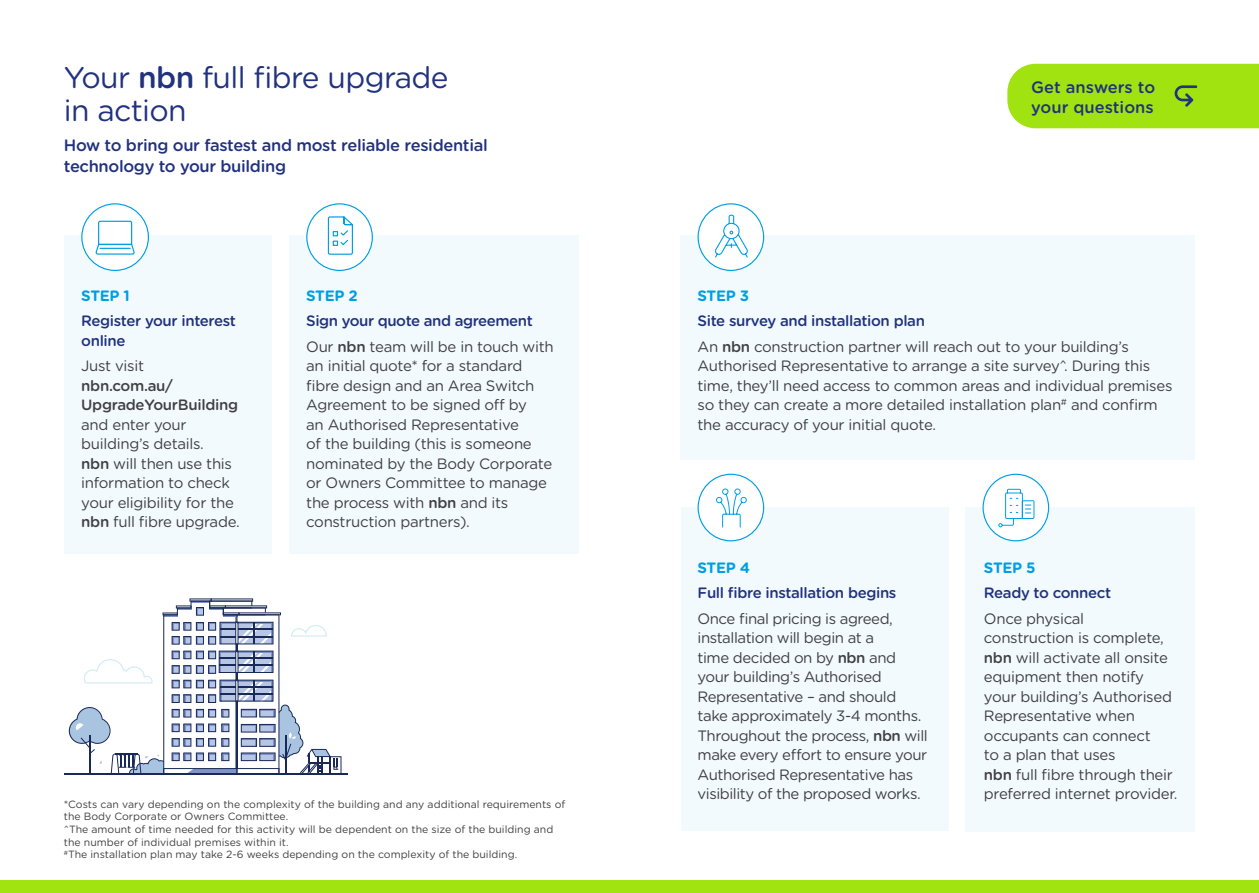
<style>
.page{position:relative;width:1259px;height:893px;background:#fff}
.page>*{position:absolute;margin:0;border:0;box-sizing:border-box;transform-origin:0 0}
.t1{font:30px/33px "Gotham Rounded";letter-spacing:-.02em;color:#21327e}
.t2{font:500 16.5px/21px "Gotham Rounded";letter-spacing:-.02em;color:#21327e}
.t3{font:500 16.5px/19.8px "Gotham Rounded";color:#21327e}
.t4{font:15px/19.5px "Gotham Rounded";letter-spacing:-.02em;color:#414042}
.t5{font:500 15px/25.5px "Gotham Rounded";letter-spacing:-.025em;color:#21327e}
.t6{font:500 15px/19.5px "Gotham Rounded";letter-spacing:-.02em;color:#414042}
.t7{font:700 15px "Gotham Rounded";letter-spacing:-.02em;color:#009fe3}
.t8{font:10.5px/12.6px "Gotham Rounded";color:#414042}
.s1{font-weight:500}
.s2{font-weight:400;color:#414042}
.s3{color:#414042}
.s4{font-weight:500;color:#21327e}
</style>
<div class="page">
<div style="left:1007px;top:64px;width:252px;height:64px;background:#a0e311"></div>
<div style="left:680px;top:235px;width:515px;height:225px;background:#f2fafe"></div>
<div style="left:698px;top:204px;width:65px;height:66px;background:#fff;border-radius:50%"></div>
<div style="left:697px;top:203px;width:67px;height:68px;border:1px solid #009fe3;border-radius:50%"></div>
<svg style="left:715px;top:214px;width:33px;height:44px"></svg>
<div style="left:289px;top:235px;width:290px;height:319px;background:#f2fafe"></div>
<div style="left:307px;top:204px;width:65px;height:66px;background:#fff;border-radius:50%"></div>
<div style="left:306px;top:203px;width:67px;height:68px;border:1px solid #009fe3;border-radius:50%"></div>
<svg style="left:327px;top:216px;width:26px;height:39px"></svg>
<div style="left:65px;top:235px;width:207px;height:319px;background:#f2fafe"></div>
<div style="left:82px;top:204px;width:66px;height:66px;background:#fff;border-radius:50%"></div>
<div style="left:81px;top:203px;width:68px;height:68px;border:1px solid #009fe3;border-radius:50%"></div>
<svg style="left:95px;top:220px;width:40px;height:35px"></svg>
<div style="left:680px;top:507px;width:268px;height:324px;background:#f2fafe"></div>
<div style="left:698px;top:474px;width:65px;height:67px;background:#fff;border-radius:50%"></div>
<div style="left:697px;top:474px;width:67px;height:67px;border:1px solid #009fe3;border-radius:50%"></div>
<svg style="left:716px;top:488px;width:31px;height:40px"></svg>
<div style="left:965px;top:507px;width:229px;height:324px;background:#f2fafe"></div>
<div style="left:983px;top:474px;width:65px;height:67px;background:#fff;border-radius:50%"></div>
<div style="left:982px;top:474px;width:67px;height:67px;border:1px solid #009fe3;border-radius:50%"></div>
<svg style="left:998px;top:488px;width:37px;height:40px"></svg>
<hr style="left:64px;top:773px;width:284px;height:1px;background:#1a2a57">
<svg style="left:212px;top:598px;width:41px;height:2px"></svg>
<svg style="left:189px;top:598px;width:23px;height:2px"></svg>
<svg style="left:69px;top:600px;width:272px;height:173px"></svg>
<div style="left:0;top:880px;width:1259px;height:13px;background:#a0e311"></div>
<h1 class="t1" style="left:64px;top:60px;width:386px">Your <span class="s1">nbn</span> full fibre upgrade in action</h1>
<p class="t2" style="left:64px;top:134px;width:425px">How to bring our fastest and most reliable residential technology to your building</p>
<p class="t7" style="left:81px;top:285px;width:50px">STEP 1</p>
<p class="t5" style="left:81px;top:311px;width:156px;line-height:19.5px">Register your interest online</p>
<p class="t4" style="left:81px;top:356px;width:64px">Just visit</p>
<p class="t6" style="left:81px;top:375px;width:158px">nbn.com.au/<br>UpgradeYourBuilding</p>
<p class="t4" style="left:81px;top:414px;width:160px">and enter your building’s details.<br><span class="s1">nbn</span> will then use this information to check your eligibility for the <span class="s1">nbn</span> full fibre upgrade.</p>
<p class="t7" style="left:306px;top:285px;width:53px">STEP 2</p>
<p class="t5" style="left:306px;top:308px;width:249px">Sign your quote and agreement<br><span class="s2">Our</span> <span class="s3">nbn</span> <span class="s2">team will be in touch with</span></p>
<p class="t4" style="left:306px;top:356px;width:247px">an initial quote* for a standard fibre design and an Area Switch<br>Agreement to be signed off by<br>an Authorised Representative<br>of the building (this is someone nominated by the Body Corporate or Owners Committee to manage the process with <span class="s1">nbn</span> and its construction partners).</p>
<p class="t8" style="left:64px;top:797px;width:503px">*Costs can vary depending on the complexity of the building and any additional requirements of the Body Corporate or Owners Committee.<br>^The amount of time needed for this activity will be dependent on the size of the building and the number of individual premises within it.<br><sup>#</sup>The installation plan may take 2-6 weeks depending on the complexity of the building.</p>
<p class="t3" style="left:1031px;top:76px;width:125px">Get answers to your questions</p>
<p class="t7" style="left:697px;top:285px;width:53px">STEP 3</p>
<p class="t4" style="left:697px;top:308px;width:433px;line-height:25.5px"><span class="s4">Site survey and installation plan<br></span>An <span class="s1">nbn</span> construction partner will reach out to your building’s</p>
<p class="t4" style="left:697px;top:356px;width:476px">Authorised Representative to arrange a site survey^. During this time, they’ll need access to common areas and individual premises so they can create a more detailed installation plan<sup>#</sup> and confirm the accuracy of your initial quote.</p>
<p class="t7" style="left:697px;top:556px;width:54px">STEP 4</p>
<p class="t5" style="left:697px;top:579px;width:200px">Full fibre installation begins</p>
<p class="t4" style="left:697px;top:608px;width:232px">Once final pricing is agreed, installation will begin at a<br>time decided on by <span class="s1">nbn</span> and your building’s Authorised<br>Representative – and should take approximately 3-4 months.<br>Throughout the process, <span class="s1">nbn</span> will make every effort to ensure your<br>Authorised Representative has visibility of the proposed works.</p>
<p class="t7" style="left:984px;top:556px;width:53px">STEP 5</p>
<p class="t5" style="left:984px;top:579px;width:129px">Ready to connect</p>
<p class="t4" style="left:984px;top:608px;width:195px">Once physical construction is complete, <span class="s1">nbn</span> will activate all onsite equipment then notify your building’s Authorised<br>Representative when occupants can connect<br>to a plan that uses<br><span class="s1">nbn</span> full fibre through their preferred internet provider.</p>
</div>
